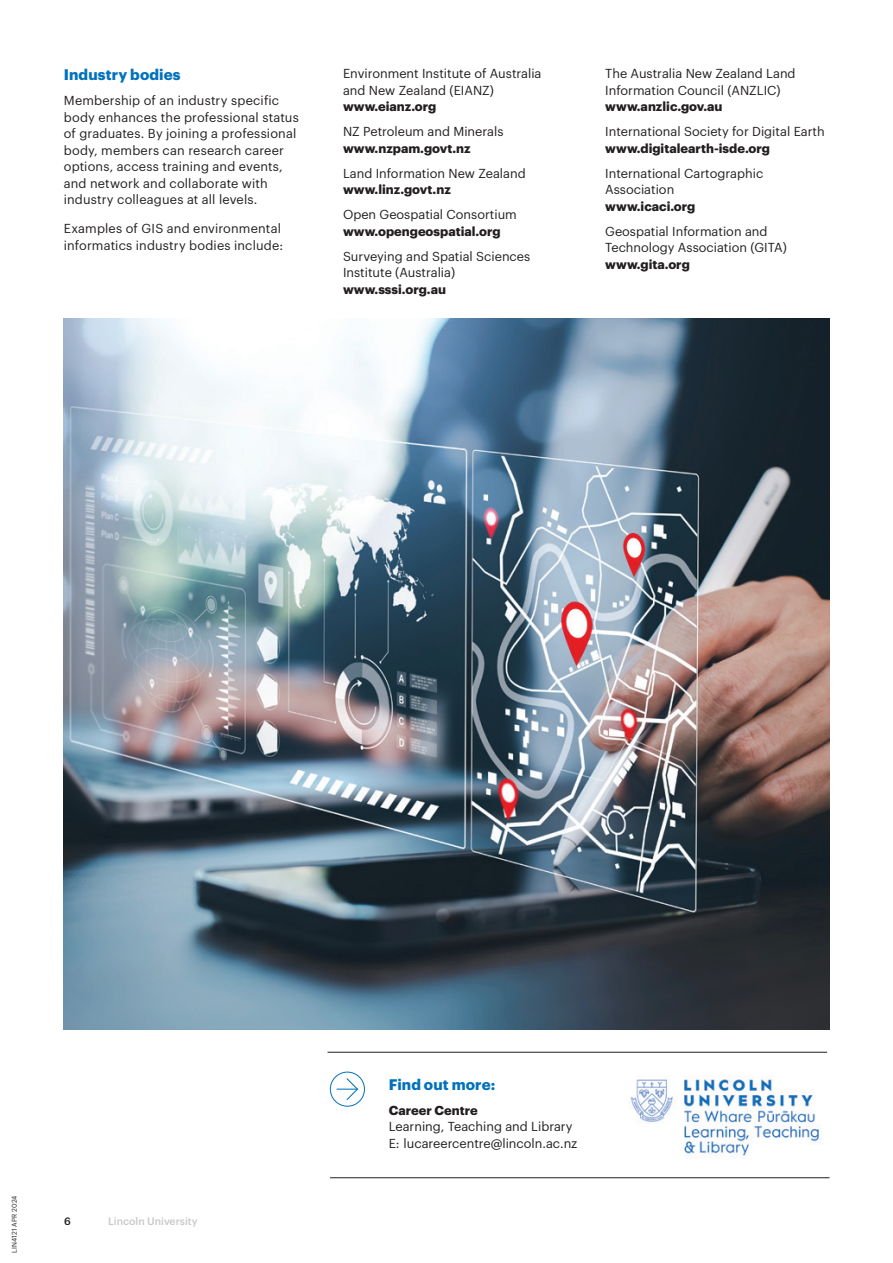
<style>
.page{position:relative;width:893px;height:1263px;background:#fff}
.page>*{position:absolute;margin:0;border:0;box-sizing:border-box;transform-origin:0 0}
.t1{font:700 15px "Graphik";letter-spacing:.01em;color:#0072bc}
.t2{font:12.75px/16.5px "Graphik";color:#231f20}
.t3{font:700 12.75px "Graphik";color:#231f20}
.t4{font:500 10.5px "Graphik";color:#c7c8ca}
.t5{font:500 10.5px "Graphik";color:#231f20}
.t6{font:6.75px "Graphik";letter-spacing:.02em;color:#231f20}
</style>
<div class="page">
<hr style="left:327px;top:1052px;width:500px;height:1px;background:#231f20">
<img style="left:629px;top:1076px;width:192px;height:81px">
<div style="left:330px;top:1072px;width:35px;height:35px;border:1px solid #0072bc;border-radius:50%"></div>
<hr style="left:337px;top:1088px;width:21px;height:2px;background:#0072bc">
<svg style="left:345px;top:1077px;width:14px;height:23px"></svg>
<hr style="left:330px;top:1177px;width:499px;height:1px;background:#231f20">
<img style="left:64px;top:319px;width:765px;height:710px">
<p class="t1" style="left:64px;top:63px;width:118px">Industry bodies</p>
<p class="t2" style="left:64px;top:91px;width:237px">Membership of an industry specific body enhances the professional status of graduates. By joining a professional body, members can research career options, access training and events, and network and collaborate with industry colleagues at all levels.</p>
<p class="t2" style="left:64px;top:220px;width:221px">Examples of GIS and environmental informatics industry bodies include:</p>
<p class="t2" style="left:343px;top:64px;width:200px">Environment Institute of Australia and New Zealand (EIANZ)</p>
<p class="t3" style="left:343px;top:97px;width:95px">www.eianz.org</p>
<p class="t2" style="left:343px;top:122px;width:162px">NZ Petroleum and Minerals</p>
<p class="t3" style="left:343px;top:138px;width:129px">www.nzpam.govt.nz</p>
<p class="t2" style="left:343px;top:164px;width:184px">Land Information New Zealand</p>
<p class="t3" style="left:343px;top:180px;width:109px">www.linz.govt.nz</p>
<p class="t2" style="left:343px;top:205px;width:175px">Open Geospatial Consortium</p>
<p class="t3" style="left:343px;top:221px;width:159px">www.opengeospatial.org</p>
<p class="t2" style="left:343px;top:247px;width:189px">Surveying and Spatial Sciences<br>Institute (Australia)</p>
<p class="t3" style="left:343px;top:279px;width:105px">www.sssi.org.au</p>
<p class="t2" style="left:605px;top:64px;width:192px">The Australia New Zealand Land<br>Information Council (ANZLIC)</p>
<p class="t3" style="left:605px;top:97px;width:119px">www.anzlic.gov.au</p>
<p class="t2" style="left:605px;top:122px;width:221px">International Society for Digital Earth</p>
<p class="t3" style="left:605px;top:138px;width:166px">www.digitalearth-isde.org</p>
<p class="t2" style="left:605px;top:164px;width:160px">International Cartographic<br>Association</p>
<p class="t3" style="left:605px;top:196px;width:92px">www.icaci.org</p>
<p class="t2" style="left:605px;top:222px;width:183px">Geospatial Information and<br>Technology Association (GITA)</p>
<p class="t3" style="left:605px;top:254px;width:86px">www.gita.org</p>
<p class="t6" style="left:9px;top:1253px;width:59px;rotate:-90deg">LIN4121 APR 2024</p>
<p class="t5" style="left:64px;top:1213px;width:8px">6</p>
<p class="t4" style="left:108px;top:1213px;width:91px">Lincoln University</p>
<p class="t1" style="left:389px;top:1073px;width:108px">Find out more:</p>
<p class="t3" style="left:389px;top:1100px;width:90px">Career Centre</p>
<p class="t2" style="left:389px;top:1117px;width:190px">Learning, Teaching and Library<br>E: lucareercentre@lincoln.ac.nz</p>
</div>
